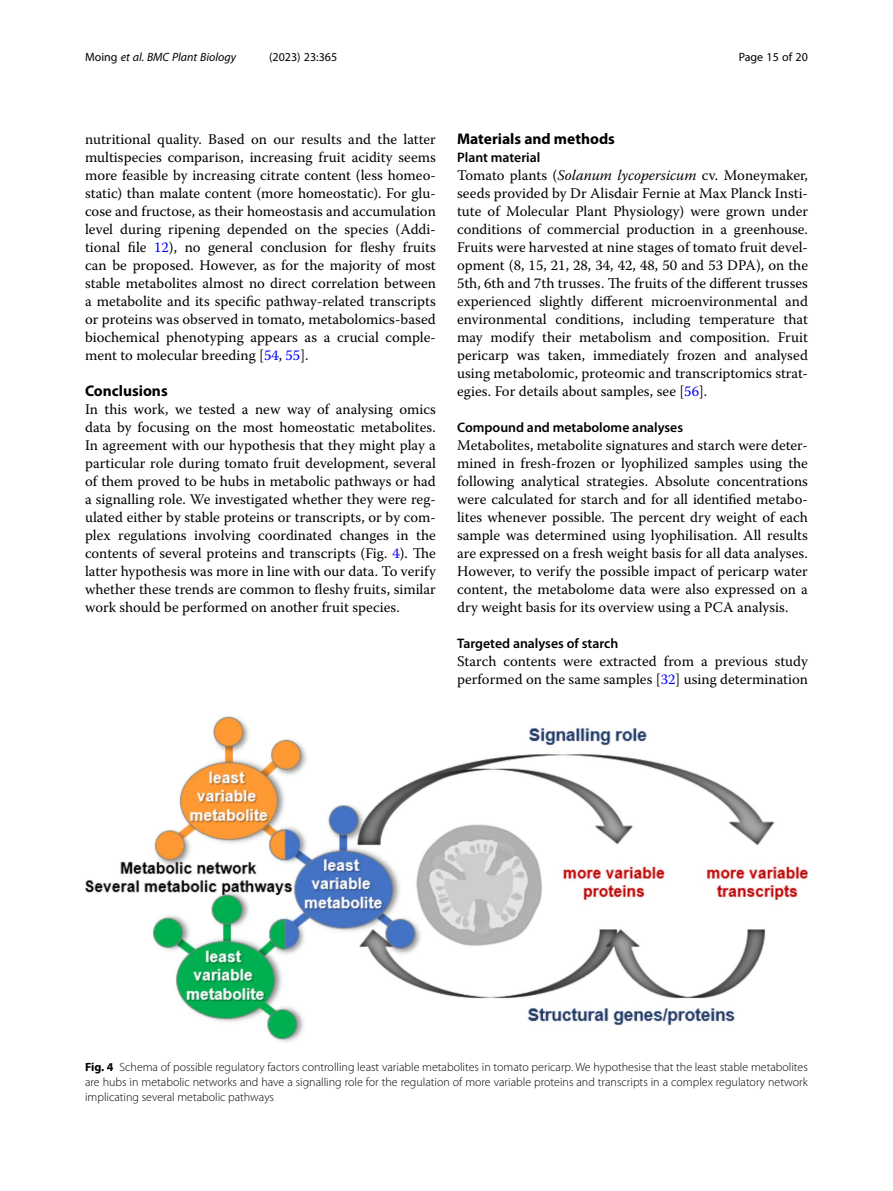
<style>
.page{position:relative;width:893px;height:1191px;background:#fff}
.page>*{position:absolute;margin:0;border:0;box-sizing:border-box;transform-origin:0 0}
.Head_1{font:700 15.45px "Myriad Pro";color:#000}
.Body_Text{font:14.7px/18px "Warnock Pro";color:#000;text-align:justify}
.Body_Text_Indent{font:14.7px/18px "Warnock Pro";color:#000;text-align:justify}
.Head_2{font:600 13.8px "Myriad Pro";color:#000}
.Head_2_After_1{font:600 13.8px "Myriad Pro";color:#000}
.Figure_Caption{font:300 12px/15px "Myriad Pro";color:#000;text-align:justify}
.t1{font:italic 12px "Myriad Pro";color:#000}
.t2{font:12px "Myriad Pro";color:#000}
.s1{font-style:normal}
.s2{color:#00f}
.s3{font-style:italic}
.s4{font-weight:700}
</style>
<div class="page">
<img style="left:85px;top:716px;width:723px;height:326px">
<p class="t1" style="left:85px;top:50px;width:152px"><span class="s1">Moing</span> et al. BMC Plant Biology</p>
<p class="t2" style="left:269px;top:50px;width:70px">(2023) 23:365</p>
<p class="t2" style="left:739px;top:50px;width:71px">Page 15 of 20</p>
<p class="Body_Text_Indent" style="left:85px;top:130px;width:352px">nutritional quality. Based on our results and the latter multispecies comparison, increasing fruit acidity seems more feasible by increasing citrate content (less homeo&shy;static) than malate content (more homeostatic). For glu&shy;cose and fructose, as their homeostasis and accumulation level during ripening depended on the species (Addi&shy;tional file <span class="s2">12</span>), no general conclusion for fleshy fruits can be proposed. However, as for the majority of most stable metabolites almost no direct correlation between a metabolite and its specific pathway-related transcripts or proteins was observed in tomato, metabolomics-based biochemical phenotyping appears as a crucial comple&shy;ment to molecular breeding [<span class="s2">54</span>, <span class="s2">55</span>].</p>
<p class="Head_1" style="left:85px;top:381px;width:84px">Conclusions</p>
<p class="Body_Text" style="left:85px;top:400px;width:352px">In this work, we tested a new way of analysing omics data by focusing on the most homeostatic metabolites.<br>In agreement with our hypothesis that they might play a particular role during tomato fruit development, several of them proved to be hubs in metabolic pathways or had a signalling role. We investigated whether they were reg&shy;ulated either by stable proteins or transcripts, or by com&shy;plex regulations involving coordinated changes in the contents of several proteins and transcripts (Fig. <span class="s2">4</span>). The latter hypothesis was more in line with our data. To verify whether these trends are common to fleshy fruits, similar work should be performed on another fruit species.</p>
<p class="Head_1" style="left:457px;top:129px;width:159px">Materials and methods</p>
<p class="Head_2_After_1" style="left:457px;top:149px;width:85px">Plant material</p>
<p class="Body_Text" style="left:457px;top:166px;width:352px">Tomato plants (<span class="s3">Solanum lycopersicum</span> cv. Moneymaker, seeds provided by Dr Alisdair Fernie at Max Planck Insti&shy;tute of Molecular Plant Physiology) were grown under conditions of commercial production in a greenhouse.<br>Fruits were harvested at nine stages of tomato fruit devel&shy;opment (8, 15, 21, 28, 34, 42, 48, 50 and 53 DPA), on the 5th, 6th and 7th trusses. The fruits of the different trusses experienced slightly different microenvironmental and environmental conditions, including temperature that may modify their metabolism and composition. Fruit pericarp was taken, immediately frozen and analysed using metabolomic, proteomic and transcriptomics strat&shy;egies. For details about samples, see [<span class="s2">56</span>].</p>
<p class="Head_2" style="left:457px;top:419px;width:228px">Compound and metabolome analyses</p>
<p class="Body_Text" style="left:457px;top:436px;width:352px">Metabolites, metabolite signatures and starch were deter&shy;mined in fresh-frozen or lyophilized samples using the following analytical strategies. Absolute concentrations were calculated for starch and for all identified metabo&shy;lites whenever possible. The percent dry weight of each sample was determined using lyophilisation. All results are expressed on a fresh weight basis for all data analyses.<br>However, to verify the possible impact of pericarp water content, the metabolome data were also expressed on a dry weight basis for its overview using a PCA analysis.</p>
<p class="Head_2" style="left:457px;top:635px;width:163px">Targeted analyses of starch</p>
<p class="Body_Text" style="left:457px;top:652px;width:352px">Starch contents were extracted from a previous study performed on the same samples [<span class="s2">32</span>] using determination</p>
<p class="Figure_Caption" style="left:85px;top:1059px;width:724px"><span class="s4">Fig. 4</span> Schema of possible regulatory factors controlling least variable metabolites in tomato pericarp. We hypothesise that the least stable metabolites are hubs in metabolic networks and have a signalling role for the regulation of more variable proteins and transcripts in a complex regulatory network implicating several metabolic pathways</p>
</div>
